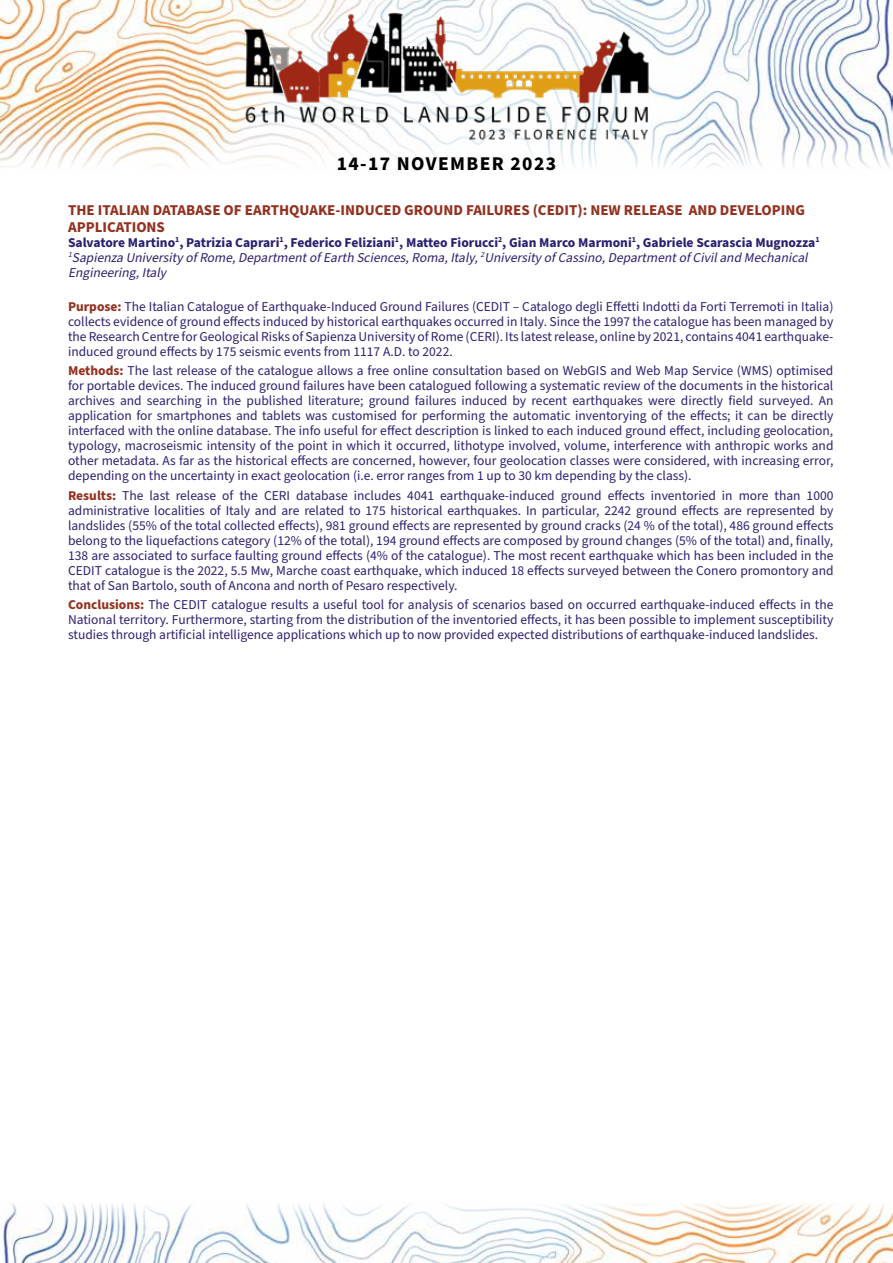
<style>
.page{position:relative;width:893px;height:1263px;background:#fff}
.page>*{position:absolute;margin:0;border:0;box-sizing:border-box;transform-origin:0 0}
.t1{font:700 19.5px "Source Sans Pro";letter-spacing:.07em;color:#000}
.t2{font:700 15px/16.5px "Source Sans Pro";color:#933120}
.t3{font:13.5px/15px "Source Sans Pro";color:#2b2171;text-align:justify}
.t4{font:italic 13.5px/15px "Source Sans Pro";color:#2b2171}
.s1{font-weight:700;font-style:normal}
.s2{font-weight:700;color:#933120}
</style>
<div class="page">
<img style="left:0;top:0;width:893px;height:168px">
<svg style="left:154px;top:0;width:586px;height:168px"></svg>
<img style="left:244px;top:12px;width:405px;height:128px">
<img style="left:3px;top:1203px;width:890px;height:60px">
<h1 class="t1" style="left:337px;top:150px;width:221px">14-17 NOVEMBER 2023</h1>
<p class="t2" style="left:68px;top:202px;width:739px">THE ITALIAN DATABASE OF EARTHQUAKE-INDUCED GROUND FAILURES (CEDIT): NEW RELEASE AND DEVELOPING<br>APPLICATIONS</p>
<p class="t4" style="left:68px;top:235px;width:753px"><span class="s1">Salvatore Martino</span><sup>1</sup><span class="s1">, Patrizia Caprari</span><sup>1</sup><span class="s1">, Federico Feliziani</span><sup>1</sup><span class="s1">, Matteo Fiorucci</span><sup>2</sup><span class="s1">, Gian Marco Marmoni</span><sup>1</sup><span class="s1">, Gabriele Scarascia Mugnozza</span><sup>1<br></sup><sup>1</sup>SapienzaUniversityofRome,DepartmentofEarth Sciences,Roma,Italy,<sup>2</sup>UniversityofCassino,DepartmentofCiviland Mechanical<br>Engineering,Italy</p>
<p class="t3" style="left:68px;top:299px;width:767px"><span class="s2">Purpose:</span> The Italian Catalogue of Earthquake-Induced Ground Failures (CEDIT – Catalogo degli Effetti Indotti da Forti Terremoti in Italia) collects evidence of ground effects induced by historical earthquakes occurred in Italy. Since the 1997 the catalogue has been managed by the Research Centre for Geological Risks of Sapienza University of Rome (CERI). Its latest release, online by 2021, contains 4041 earthquake&shy;induced ground effects by 175 seismic events from 1117 A.D. to 2022.</p>
<p class="t3" style="left:68px;top:364px;width:767px"><span class="s2">Methods:</span> The last release of the catalogue allows a free online consultation based on WebGIS and Web Map Service (WMS) optimised for portable devices. The induced ground failures have been catalogued following a systematic review of the documents in the historical archives and searching in the published literature; ground failures induced by recent earthquakes were directly field surveyed. An application for smartphones and tablets was customised for performing the automatic inventorying of the effects; it can be directly interfaced with the online database. The info useful for effect description is linked to each induced ground effect, including geolocation, typology, macroseismic intensity of the point in which it occurred, lithotype involved, volume, interference with anthropic works and other metadata. As far as the historical effects are concerned, however, four geolocation classes were considered, with increasing error, depending on the uncertainty in exact geolocation (i.e. error ranges from 1 up to 30 km depending by the class).</p>
<p class="t3" style="left:68px;top:488px;width:767px"><span class="s2">Results:</span> The last release of the CERI database includes 4041 earthquake-induced ground effects inventoried in more than 1000 administrative localities of Italy and are related to 175 historical earthquakes. In particular, 2242 ground effects are represented by landslides (55% of the total collected effects), 981 ground effects are represented by ground cracks (24 % of the total), 486 ground effects belong to the liquefactions category (12% of the total), 194 ground effects are composed by ground changes (5% of the total) and, finally, 138 are associated to surface faulting ground effects (4% of the catalogue). The most recent earthquake which has been included in the CEDIT catalogue is the 2022, 5.5 Mw, Marche coast earthquake, which induced 18 effects surveyed between the Conero promontory and that of San Bartolo, south of Ancona and north of Pesaro respectively.</p>
<p class="t3" style="left:68px;top:597px;width:767px"><span class="s2">Conclusions:</span> The CEDIT catalogue results a useful tool for analysis of scenarios based on occurred earthquake-induced effects in the National territory. Furthermore, starting from the distribution of the inventoried effects, it has been possible to implement susceptibility studies through artificial intelligence applications which up to now provided expected distributions of earthquake-induced landslides.</p>
</div>
